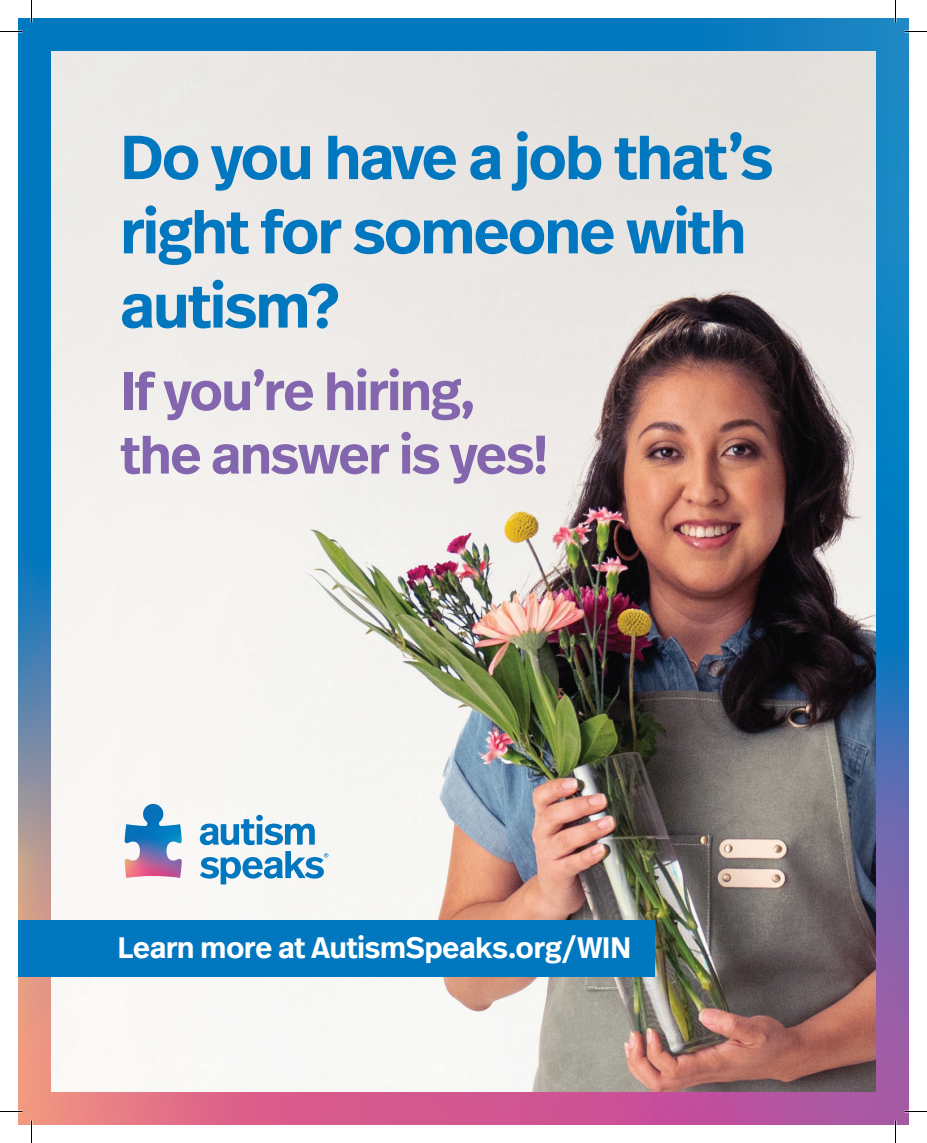
<style>
.page{position:relative;width:927px;height:1143px;background:#fff}
.page>*{position:absolute;margin:0;border:0;box-sizing:border-box;transform-origin:0 0}
.t1{font:600 61.8px/74.2px "Real Head Pro";letter-spacing:-.02em;color:#0077bf}
.t2{font:600 54px/63.4px "Real Head Pro";letter-spacing:-.015em;color:#8366ad}
.t3{font:600 29.4px "Real Head Pro";color:#fff}
</style>
<div class="page">
<img style="left:18px;top:18px;width:891px;height:1107px">
<svg style="left:200px;top:815px;width:115px;height:30px"></svg>
<svg style="left:200px;top:851px;width:128px;height:33px"></svg>
<img style="left:124px;top:804px;width:58px;height:74px">
<div style="left:18px;top:920px;width:636px;height:56px;background:#0077bf"></div>
<svg style="left:0;top:31px;width:22px;height:1px"></svg>
<svg style="left:904px;top:31px;width:23px;height:1px"></svg>
<svg style="left:0;top:1111px;width:22px;height:1px"></svg>
<svg style="left:904px;top:1111px;width:23px;height:1px"></svg>
<svg style="left:31px;top:0;width:1px;height:22px"></svg>
<svg style="left:31px;top:1120px;width:1px;height:23px"></svg>
<svg style="left:895px;top:0;width:1px;height:22px"></svg>
<svg style="left:895px;top:1120px;width:1px;height:23px"></svg>
<p class="t1" style="left:121px;top:119px;width:654px">Do you have a job that’s right for someone with autism?</p>
<p class="t2" style="left:121px;top:358px;width:429px">If you’re hiring, the answer is yes!</p>
<p class="t3" style="left:118px;top:927px;width:515px">Learn more at AutismSpeaks.org/WIN</p>
</div>
